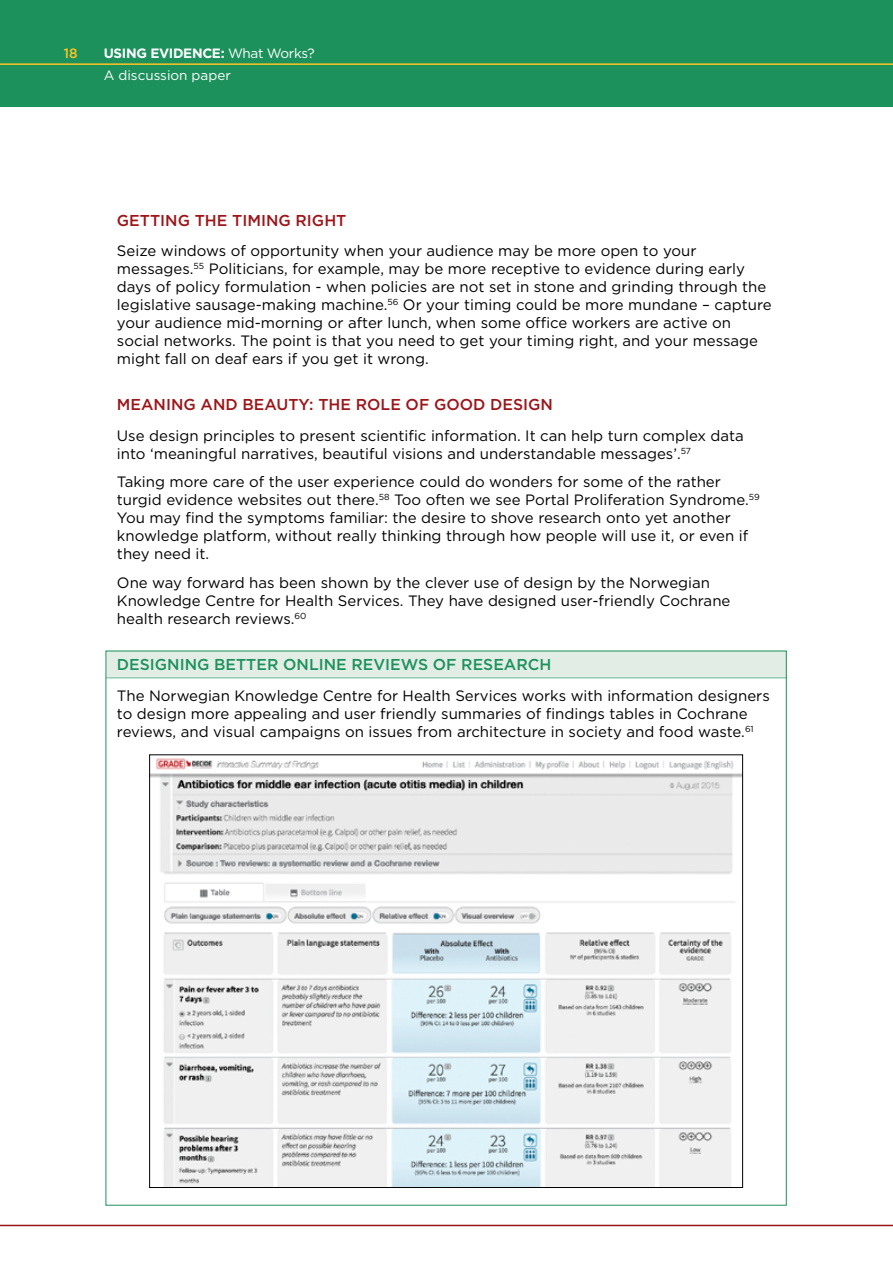
<style>
.page{position:relative;width:893px;height:1263px;background:#fff}
.page>*{position:absolute;margin:0;border:0;box-sizing:border-box;transform-origin:0 0}
.t1{font:500 15.75px "Gotham HTF";color:#9c1519}
.t2{font:500 15.75px "Gotham HTF";color:#1d915c}
.t3{font:15px/18px "Gotham HTF";color:#000}
.t4{font:13.5px/22.5px "Gotham HTF";color:#fff}
.t5{font:500 13.5px "Gotham HTF";color:#ffc425}
.s1{font-weight:700}
</style>
<div class="page">
<div style="left:0;top:0;width:893px;height:106px;background:#1d915c"></div>
<hr style="left:0;top:1225px;width:893px;height:1px;background:#9c1519">
<hr style="left:0;top:63px;width:893px;height:2px;background:#ffc425">
<div style="left:106px;top:651px;width:681px;height:27px;background:#e2ede5"></div>
<img style="left:151px;top:758px;width:590px;height:428px">
<p class="t5" style="left:64px;top:46px;width:15px">18</p>
<p class="t4" style="left:104px;top:42px;width:212px"><span class="s1">USING EVIDENCE:</span> What Works?<br>A discussion paper</p>
<p class="t1" style="left:117px;top:211px;width:231px">GETTING THE TIMING RIGHT</p>
<p class="t3" style="left:117px;top:242px;width:656px">Seize windows of opportunity when your audience may be more open to your messages.<sup>55</sup> Politicians, for example, may be more receptive to evidence during early days of policy formulation - when policies are not set in stone and grinding through the legislative sausage-making machine.<sup>56</sup> Or your timing could be more mundane – capture your audience mid-morning or after lunch, when some office workers are active on social networks. The point is that you need to get your timing right, and your message might fall on deaf ears if you get it wrong.</p>
<p class="t1" style="left:117px;top:396px;width:438px">MEANING AND BEAUTY: THE ROLE OF GOOD DESIGN</p>
<p class="t3" style="left:117px;top:426px;width:628px">Use design principles to present scientific information. It can help turn complex data into ‘meaningful narratives, beautiful visions and understandable messages’.<sup>57</sup></p>
<p class="t3" style="left:117px;top:473px;width:644px">Taking more care of the user experience could do wonders for some of the rather turgid evidence websites out there.<sup>58</sup> Too often we see Portal Proliferation Syndrome.<sup>59<br></sup>You may find the symptoms familiar: the desire to shove research onto yet another knowledge platform, without really thinking through how people will use it, or even if they need it.</p>
<p class="t3" style="left:117px;top:574px;width:615px">One way forward has been shown by the clever use of design by the Norwegian<br>Knowledge Centre for Health Services. They have designed user-friendly Cochrane health research reviews.<sup>60</sup></p>
<p class="t2" style="left:117px;top:655px;width:436px">DESIGNING BETTER ONLINE REVIEWS OF RESEARCH</p>
<p class="t3" style="left:117px;top:686px;width:654px">The Norwegian Knowledge Centre for Health Services works with information designers to design more appealing and user friendly summaries of findings tables in Cochrane reviews, and visual campaigns on issues from architecture in society and food waste.<sup>61</sup></p>
</div>
